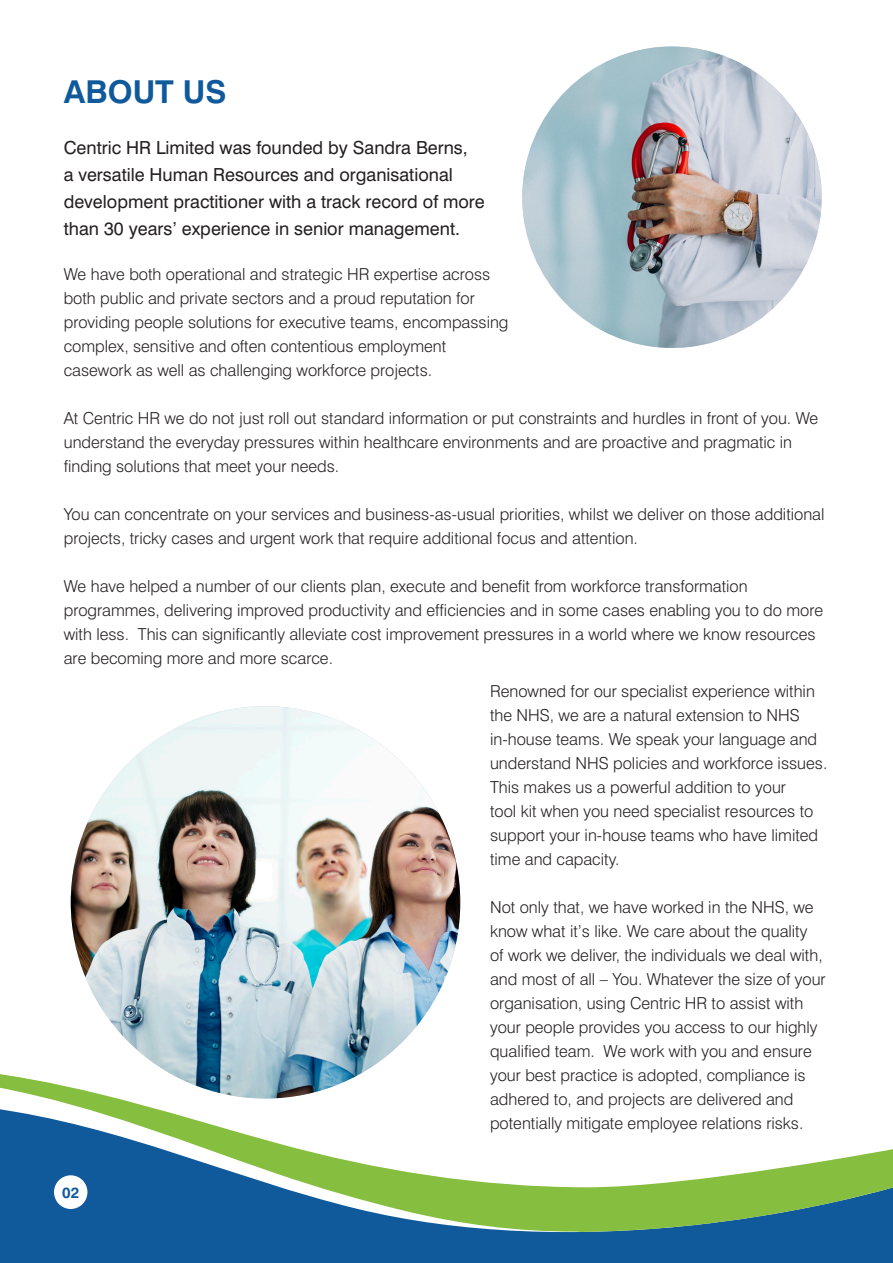
<style>
.page{position:relative;width:893px;height:1263px;background:#fff}
.page>*{position:absolute;margin:0;border:0;box-sizing:border-box;transform-origin:0 0}
.t1{font:700 31.5px "Swiss 721 BT";color:#105a9b}
.t2{font:18px/27px "Swiss 721 BT";color:#231f20}
.t3{font:300 16.5px/24px "Swiss 721 BT";color:#231f20}
.t4{font:700 15px "Swiss 721 BT";color:#105a9b}
</style>
<div class="page">
<div style="left:0;top:1232px;width:892px;height:31px;background:#105a9b"></div>
<svg style="left:0;top:1175px;width:892px;height:57px;background:#58947c"></svg>
<svg style="left:0;top:1074px;width:892px;height:101px"></svg>
<img style="left:71px;top:706px;width:389px;height:392px">
<div style="left:54px;top:1175px;width:33px;height:34px;background:#fff;border-radius:50%"></div>
<img style="left:522px;top:47px;width:300px;height:301px">
<p class="t1" style="left:64px;top:73px;width:164px">ABOUT US</p>
<p class="t2" style="left:64px;top:134px;width:422px">Centric HR Limited was founded by Sandra Berns,<br>a versatile Human Resources and organisational development practitioner with a track record of more than 30 years’ experience in senior management.</p>
<p class="t3" style="left:64px;top:262px;width:446px">We have both operational and strategic HR expertise across both public and private sectors and a proud reputation for providing people solutions for executive teams, encompassing complex, sensitive and often contentious employment casework as well as challenging workforce projects.</p>
<p class="t3" style="left:64px;top:406px;width:756px">At Centric HR we do not just roll out standard information or put constraints and hurdles in front of you. We understand the everyday pressures within healthcare environments and are proactive and pragmatic in finding solutions that meet your needs.</p>
<p class="t3" style="left:64px;top:502px;width:762px">You can concentrate on your services and business-as-usual priorities, whilst we deliver on those additional projects, tricky cases and urgent work that require additional focus and attention.</p>
<p class="t3" style="left:64px;top:574px;width:761px">We have helped a number of our clients plan, execute and benefit from workforce transformation programmes, delivering improved productivity and efficiencies and in some cases enabling you to do more with less. This can significantly alleviate cost improvement pressures in a world where we know resources are becoming more and more scarce.</p>
<p class="t3" style="left:490px;top:679px;width:339px">Renowned for our specialist experience within the NHS, we are a natural extension to NHS in-house teams. We speak your language and understand NHS policies and workforce issues.<br>This makes us a powerful addition to your<br>tool kit when you need specialist resources to support your in-house teams who have limited time and capacity.</p>
<p class="t3" style="left:490px;top:895px;width:337px">Not only that, we have worked in the NHS, we know what it’s like. We care about the quality<br>of work we deliver, the individuals we deal with, and most of all – You. Whatever the size of your organisation, using Centric HR to assist with your people provides you access to our highly qualified team. We work with you and ensure your best practice is adopted, compliance is adhered to, and projects are delivered and potentially mitigate employee relations risks.</p>
<p class="t4" style="left:62px;top:1184px;width:19px">02</p>
</div>
